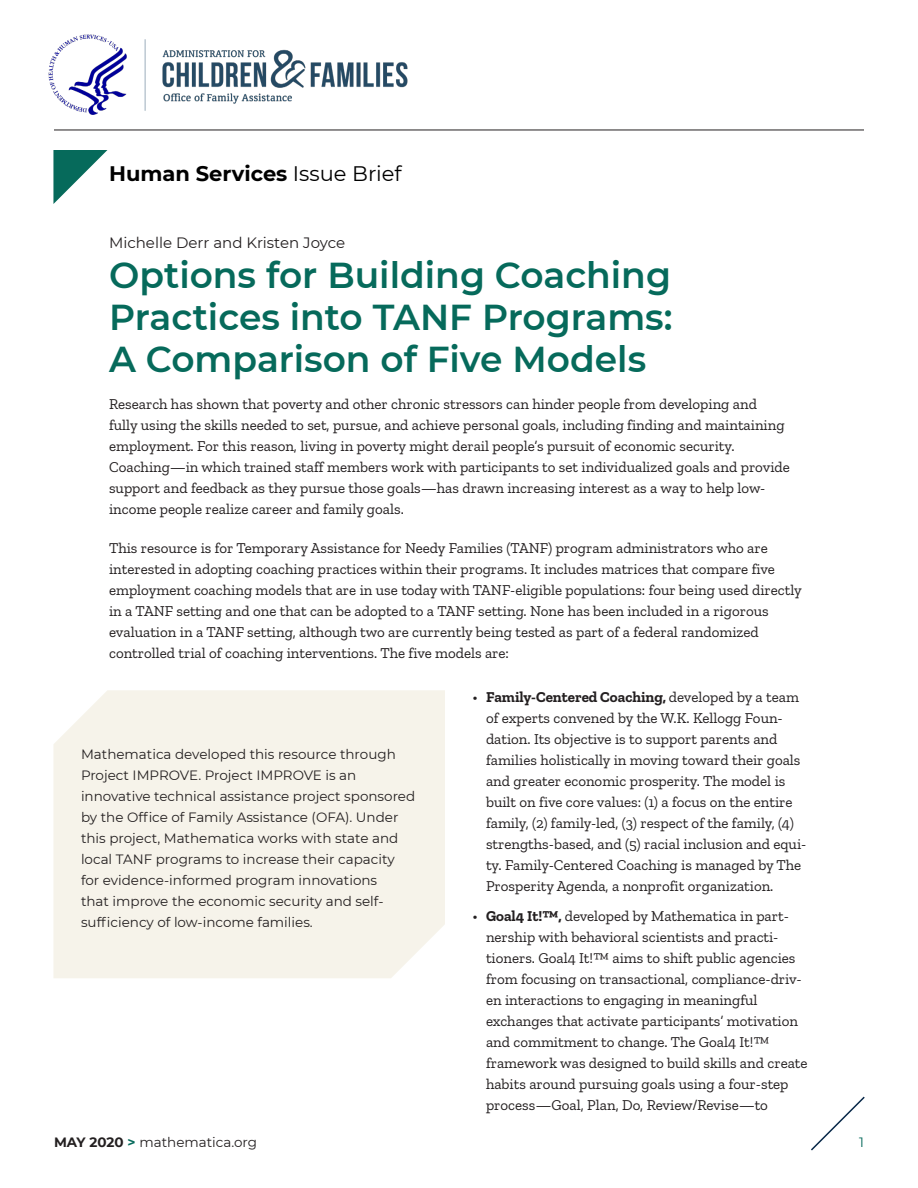
<style>
.page{position:relative;width:918px;height:1188px;background:#fff}
.page>*{position:absolute;margin:0;border:0;box-sizing:border-box;transform-origin:0 0}
.t1{font:600 36px/42px "Montserrat";color:#066a5b;text-align:justify}
.Pubinfo_Category{font:700 21px "Montserrat";color:#000}
.Paragraph{font:15px/21px "Zilla Slab";color:#231f20}
.Byline{font:15px "Montserrat";color:#231f20}
.Box_text{font:13.5px/21px "Montserrat";color:#231f20}
.t2{font:13.5px "Montserrat";color:#066a5b}
.s1{font-weight:400}
.s2{font-weight:700}
.s3{font-weight:700;color:#066a5b}
</style>
<div class="page">
<svg style="left:811px;top:1096px;width:54px;height:55px"></svg>
<hr style="left:54px;top:130px;width:810px;height:1px;background:#231f20">
<svg style="left:53px;top:150px;width:54px;height:54px"></svg>
<img style="left:48px;top:34px;width:360px;height:81px">
<svg style="left:53px;top:690px;width:392px;height:288px;background:#f6f3eb"></svg>
<p class="Pubinfo_Category" style="left:109px;top:159px;width:294px">Human Services <span class="s1">Issue Brief</span></p>
<p class="Byline" style="left:109px;top:232px;width:238px">Michelle Derr and Kristen Joyce</p>
<h1 class="t1" style="left:109px;top:253px;width:565px">Options for Building Coaching Practices into TANF Programs:<br>A Comparison of Five Models</h1>
<p class="Paragraph" style="left:109px;top:394px;width:682px">Research has shown that poverty and other chronic stressors can hinder people from developing and<br>fully using the skills needed to set, pursue, and achieve personal goals, including finding and maintaining employment. For this reason, living in poverty might derail people’s pursuit of economic security.<br>Coaching—in which trained staff members work with participants to set individualized goals and provide support and feedback as they pursue those goals—has drawn increasing interest as a way to help low&shy;income people realize career and family goals.</p>
<p class="Paragraph" style="left:109px;top:538px;width:694px">This resource is for Temporary Assistance for Needy Families (TANF) program administrators who are interested in adopting coaching practices within their programs. It includes matrices that compare five employment coaching models that are in use today with TANF-eligible populations: four being used directly in a TANF setting and one that can be adopted to a TANF setting. None has been included in a rigorous evaluation in a TANF setting, although two are currently being tested as part of a federal randomized controlled trial of coaching interventions. The five models are:</p>
<p class="Paragraph" style="left:486px;top:687px;width:322px;text-indent:-14px">• <span class="s2">Family-Centered Coaching,</span> developed by a team of experts convened by the W.K. Kellogg Foun&shy;dation. Its objective is to support parents and families holistically in moving toward their goals and greater economic prosperity. The model is built on five core values: (1) a focus on the entire family, (2) family-led, (3) respect of the family, (4) strengths-based, and (5) racial inclusion and equi&shy;ty. Family-Centered Coaching is managed by The Prosperity Agenda, a nonprofit organization.</p>
<p class="Paragraph" style="left:486px;top:906px;width:323px;text-indent:-14px">• <span class="s2">Goal4 It!™,</span> developed by Mathematica in part&shy;nership with behavioral scientists and practi&shy;tioners. Goal4 It!™ aims to shift public agencies from focusing on transactional, compliance-driv&shy;en interactions to engaging in meaningful exchanges that activate participants’ motivation and commitment to change. The Goal4 It!™ framework was designed to build skills and create habits around pursuing goals using a four-step process—Goal, Plan, Do, Review/Revise—to</p>
<p class="Box_text" style="left:81px;top:743px;width:336px">Mathematica developed this resource through Project IMPROVE. Project IMPROVE is an innovative technical assistance project sponsored by the Office of Family Assistance (OFA). Under this project, Mathematica works with state and local TANF programs to increase their capacity for evidence-informed program innovations<br>that improve the economic security and self&shy;sufficiency of low-income families.</p>
<p class="Box_text" style="left:54px;top:1131px;width:205px"><span class="s2">MAY 2020</span> <span class="s3">&gt;</span> mathematica.org</p>
<p class="t2" style="left:859px;top:1133px;width:6px">1</p>
</div>
